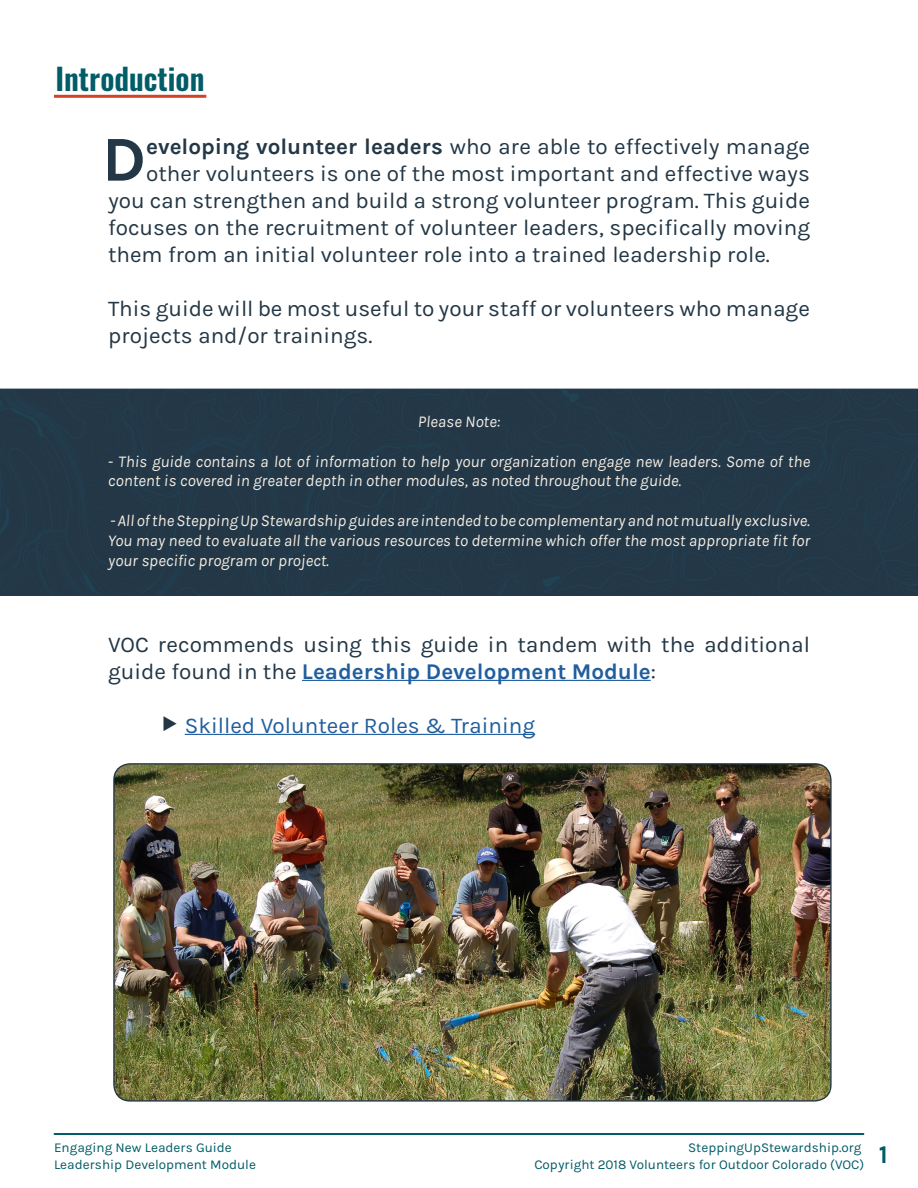
<style>
.page{position:relative;width:918px;height:1188px;background:#fff}
.page>*{position:absolute;margin:0;border:0;box-sizing:border-box;transform-origin:0 0}
.t1{font:700 64.05px "Karla";color:#233746}
.t2{font:600 30px "Oswald";color:#005c67}
.t3{font:22.5px/27px "Karla";color:#233746}
.t4{font:22.5px "Karla";color:#215e9e}
.t5{font:italic 16.5px/19.8px "Karla";color:#f3ece2}
.t6{font:13.5px "Karla";color:#005c67}
.s1{font-weight:700}
.s2{font-weight:700;color:#215e9e}
.s3{color:#233746}
</style>
<div class="page">
<hr style="left:54px;top:1133px;width:810px;height:2px;background:#015c67">
<div style="left:0;top:389px;width:918px;height:207px;background:#243746"></div>
<hr style="left:54px;top:95px;width:152px;height:3px;background:#d44124">
<hr style="left:302px;top:680px;width:349px;height:1px;background:#215e9e">
<hr style="left:185px;top:734px;width:350px;height:1px;background:#215e9e">
<img style="left:115px;top:765px;width:715px;height:335px">
<h2 class="t2" style="left:56px;top:63px;width:151px">Introduction</h2>
<h1 class="t1" style="left:102px;top:122px;width:45px">D</h1>
<p class="t3" style="left:146px;top:133px;width:665px"><span class="s1">eveloping volunteer leaders</span> who are able to effectively manage</p>
<p class="t3" style="left:146px;top:160px;width:665px">other volunteers is one of the most important and effective ways</p>
<p class="t3" style="left:108px;top:187px;width:704px">you can strengthen and build a strong volunteer program. This guide</p>
<p class="t3" style="left:108px;top:214px;width:704px">focuses on the recruitment of volunteer leaders, specifically moving</p>
<p class="t3" style="left:108px;top:241px;width:663px">them from an initial volunteer role into a trained leadership role.</p>
<p class="t3" style="left:108px;top:295px;width:703px">This guide will be most useful to your staff or volunteers who manage projects and/or trainings.</p>
<p class="t5" style="left:418px;top:412px;width:84px">Please Note:</p>
<p class="t5" style="left:108px;top:451px;width:704px">- This guide contains a lot of information to help your organization engage new leaders. Some of the content is covered in greater depth in other modules, as noted throughout the guide.</p>
<p class="t5" style="left:108px;top:511px;width:704px;text-align:justify">- All of the Stepping Up Stewardship guides are intended to be complementary and not mutually exclusive.<br>You may need to evaluate all the various resources to determine which offer the most appropriate fit for your specific program or project.</p>
<p class="t3" style="left:108px;top:631px;width:704px">VOC recommends using this guide in tandem with the additional guide found in the <span class="s2">Leadership Development Module</span>:</p>
<p class="t4" style="left:162px;top:713px;width:375px"><span class="s3">◆</span> Skilled Volunteer Roles &amp; Training</p>
<p class="t6" style="left:54px;top:1141px;width:179px">Engaging New Leaders Guide</p>
<p class="t6" style="left:688px;top:1141px;width:175px">SteppingUpStewardship.org</p>
<p class="t6" style="left:54px;top:1157px;width:204px">Leadership Development Module</p>
<p class="t6" style="left:534px;top:1157px;width:355px">Copyright 2018 Volunteers for Outdoor Colorado (VOC) <sup>1</sup></p>
</div>
